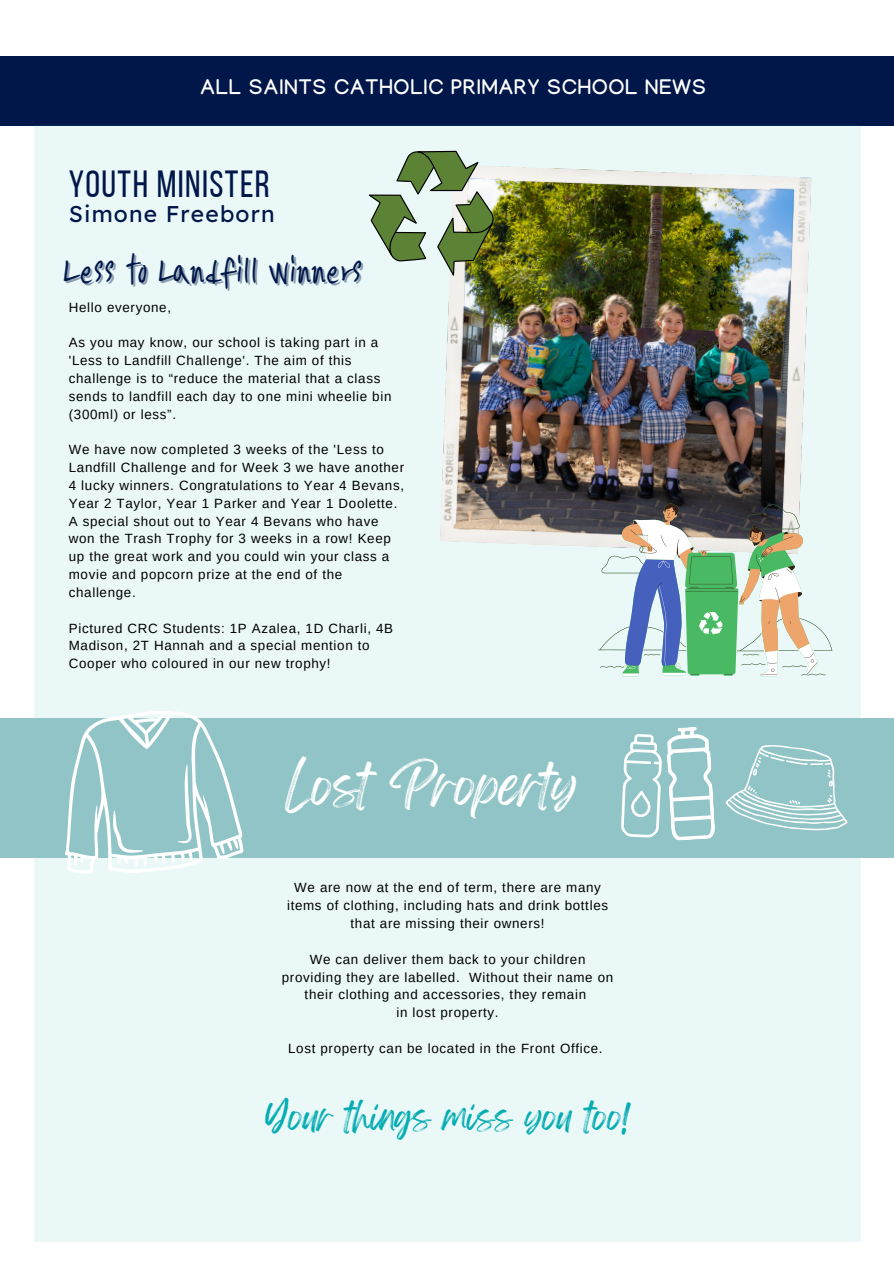
<style>
.page{position:relative;width:894px;height:1264px;background:#fff}
.page>*{position:absolute;margin:0;border:0;box-sizing:border-box;transform-origin:0 0}
.t1{font:47.25px "DM Shining Star";color:#011749}
.t2{font:47.25px "Feeling Passionate";color:#fff}
.t3{font:37.65px "Bebas Neue";letter-spacing:.035em;color:#011749}
.t4{font:32.25px "Feeling Passionate";color:#05acb2}
.t5{font:22.8px "Lexend Deca";letter-spacing:.05em;color:#011749}
.t6{font:700 21px "Manjari";letter-spacing:.05em;color:#fff}
.t7{font:13.35px/17.9px "Arimo";letter-spacing:.05em;color:#000}
</style>
<div class="page">
<div style="left:0;top:57px;width:893px;height:68px;background:#011749"></div>
<div style="left:35px;top:126px;width:825px;height:1116px;background:#eaf8f8"></div>
<img style="left:440px;top:166px;width:371px;height:381px">
<svg style="left:368px;top:151px;width:126px;height:125px"></svg>
<svg style="left:598px;top:503px;width:234px;height:173px"></svg>
<div style="left:0;top:718px;width:893px;height:139px;background:#91c4c6"></div>
<svg style="left:52px;top:711px;width:193px;height:163px"></svg>
<svg style="left:621px;top:727px;width:94px;height:114px"></svg>
<svg style="left:725px;top:745px;width:123px;height:86px"></svg>
<p class="t6" style="left:200px;top:79px;width:507px">ALL SAINTS CATHOLIC PRIMARY SCHOOL NEWS</p>
<p class="t3" style="left:69px;top:169px;width:202px">YOUTH MINISTER</p>
<p class="t5" style="left:69px;top:199px;width:207px">Simone Freeborn</p>
<p class="t1" style="left:62px;top:239px;width:302px">Less to Landfill Winners</p>
<p class="t7" style="left:69px;top:298px;width:104px">Hello everyone,</p>
<p class="t7" style="left:69px;top:334px;width:324px">As you may know, our school is taking part in a 'Less to Landfill Challenge'. The aim of this challenge is to “reduce the material that a class sends to landfill each day to one mini wheelie bin (300ml) or less”.</p>
<p class="t7" style="left:69px;top:441px;width:337px">We have now completed 3 weeks of the 'Less to Landfill Challenge and for Week 3 we have another 4 lucky winners. Congratulations to Year 4 Bevans, Year 2 Taylor, Year 1 Parker and Year 1 Doolette.<br>A special shout out to Year 4 Bevans who have won the Trash Trophy for 3 weeks in a row! Keep up the great work and you could win your class a movie and popcorn prize at the end of the challenge.</p>
<p class="t7" style="left:69px;top:619px;width:326px">Pictured CRC Students: 1P Azalea, 1D Charli, 4B<br>Madison, 2T Hannah and a special mention to<br>Cooper who coloured in our new trophy!</p>
<p class="t2" style="left:285px;top:746px;width:294px">Lost Property</p>
<p class="t7" style="left:287px;top:878px;width:322px;text-align:center">We are now at the end of term, there are many items of clothing, including hats and drink bottles that are missing their owners!</p>
<p class="t7" style="left:282px;top:950px;width:333px;text-align:center">We can deliver them back to your children providing they are labelled. Without their name on their clothing and accessories, they remain</p>
<p class="t7" style="left:396px;top:1003px;width:104px">in lost property.</p>
<p class="t7" style="left:288px;top:1039px;width:316px">Lost property can be located in the Front Office.</p>
<p class="t4" style="left:265px;top:1090px;width:366px">Your things miss you too!</p>
</div>
